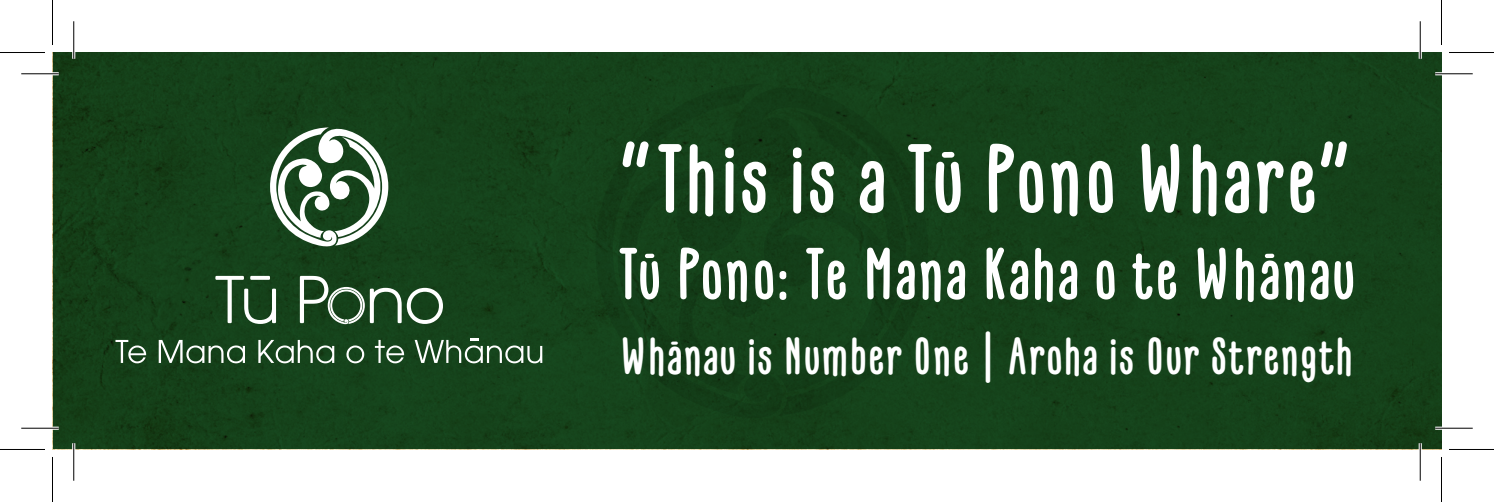
<style>
.page{position:relative;width:1494px;height:502px;background:#fff}
.page>*{position:absolute;margin:0;border:0;box-sizing:border-box;transform-origin:0 0}
.t1{font:700 81.5px "GLARESOME";color:#fff}
.t2{font:700 61.25px "GLARESOME";color:#fff}
.t3{font:700 44px "GLARESOME";color:#fff}
</style>
<div class="page">
<div style="left:52px;top:52px;width:1389px;height:397px;background:#15411a"></div>
<div style="left:595px;top:81px;width:333px;height:340px;background:#144019"></div>
<svg style="left:115px;top:340px;width:31px;height:23px"></svg>
<svg style="left:159px;top:340px;width:86px;height:23px"></svg>
<svg style="left:258px;top:340px;width:76px;height:23px"></svg>
<svg style="left:346px;top:345px;width:18px;height:18px"></svg>
<svg style="left:375px;top:340px;width:29px;height:23px"></svg>
<svg style="left:415px;top:338px;width:127px;height:25px;background:#4c6f50"></svg>
<svg style="left:215px;top:276px;width:228px;height:49px"></svg>
<svg style="left:270px;top:125px;width:118px;height:123px"></svg>
<hr style="left:21px;top:72px;width:38px;height:3px;background:#fff">
<hr style="left:1435px;top:72px;width:38px;height:3px;background:#fff">
<hr style="left:21px;top:427px;width:38px;height:3px;background:#fff">
<hr style="left:1435px;top:427px;width:38px;height:3px;background:#fff">
<hr style="left:72px;top:21px;width:3px;height:38px;background:#fff">
<hr style="left:72px;top:443px;width:3px;height:38px;background:#fff">
<hr style="left:1419px;top:21px;width:3px;height:38px;background:#fff">
<hr style="left:1419px;top:443px;width:3px;height:38px;background:#fff">
<hr style="left:21px;top:73px;width:38px;height:1px;background:#000">
<hr style="left:1435px;top:73px;width:38px;height:1px;background:#000">
<hr style="left:21px;top:428px;width:38px;height:1px;background:#000">
<hr style="left:1435px;top:428px;width:38px;height:1px;background:#000">
<hr style="left:73px;top:21px;width:1px;height:38px;background:#000">
<hr style="left:73px;top:443px;width:1px;height:38px;background:#000">
<hr style="left:1420px;top:21px;width:1px;height:38px;background:#000">
<hr style="left:1420px;top:443px;width:1px;height:38px;background:#000">
<hr style="left:0;top:52px;width:45px;height:1px;background:#000">
<hr style="left:1449px;top:52px;width:45px;height:1px;background:#000">
<hr style="left:0;top:449px;width:45px;height:1px;background:#000">
<hr style="left:1449px;top:449px;width:45px;height:1px;background:#000">
<hr style="left:52px;top:0;width:1px;height:45px;background:#000">
<hr style="left:52px;top:457px;width:1px;height:45px;background:#000">
<hr style="left:1441px;top:0;width:1px;height:45px;background:#000">
<hr style="left:1441px;top:457px;width:1px;height:45px;background:#000">
<p class="t1" style="left:619px;top:132px;width:737px">“This is a Tū Pono Whare”</p>
<p class="t2" style="left:618px;top:238px;width:739px">Tū Pono: Te Mana Kaha o te Whānau</p>
<p class="t3" style="left:619px;top:331px;width:735px">Whānau is Number One | Aroha is Our Strength</p>
</div>
